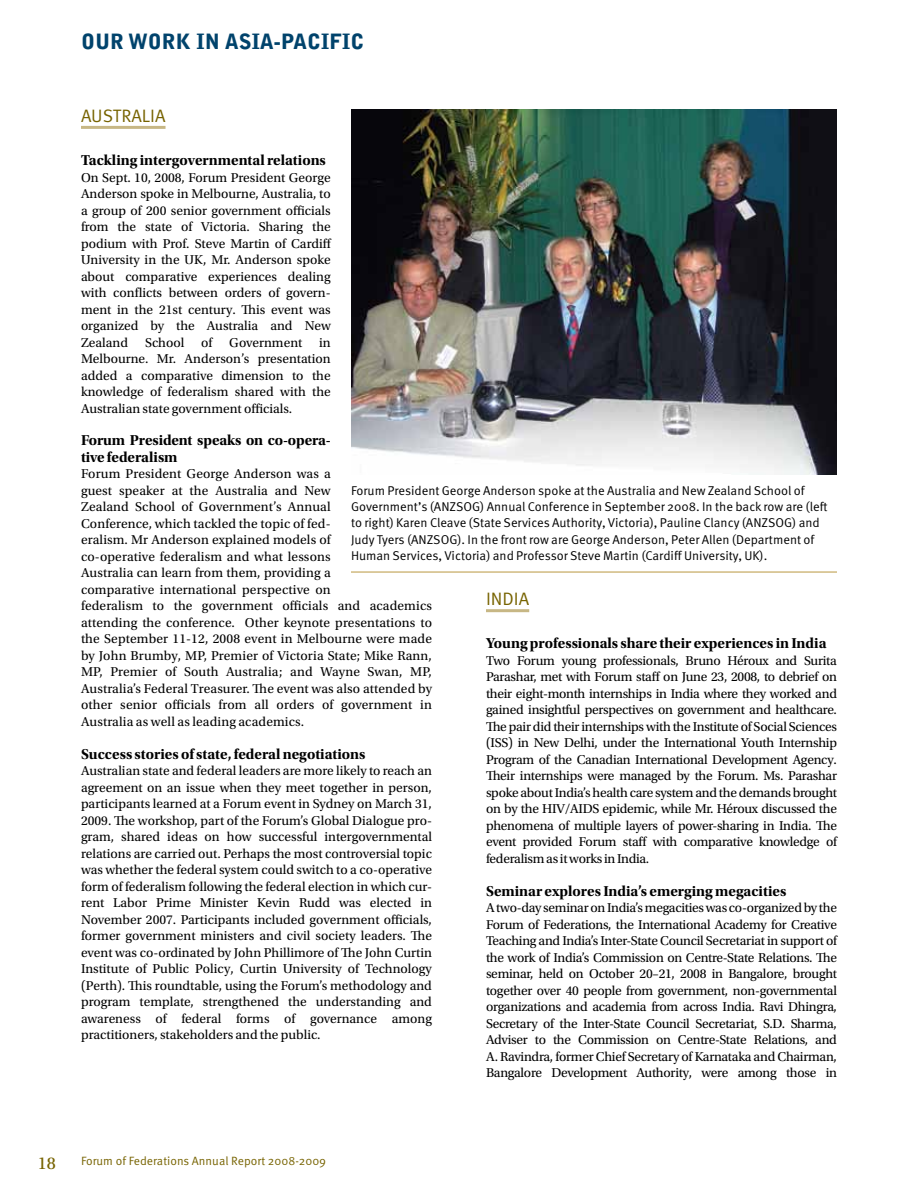
<style>
.page{position:relative;width:918px;height:1188px;background:#fff}
.page>*{position:absolute;margin:0;border:0;box-sizing:border-box;transform-origin:0 0}
.t1{font:900 21px "Bell Gothic Std";color:#00436c}
.t2{font:18px "Meta OT";color:#776300}
.t3{font:18px "Utopia Std";color:#776300}
.t4{font:15px/16.5px "Utopia Std Bold Subh";color:#000}
.t5{font:13.5px/16.5px "Utopia Std";letter-spacing:.01em;color:#000;text-align:justify}
.t6{font:12.75px/16.5px "Meta OT";color:#000}
.t7{font:12px "Meta OT";color:#776300}
</style>
<div class="page">
<hr style="left:81px;top:126px;width:85px;height:3px;background:#c7b785">
<hr style="left:486px;top:609px;width:43px;height:3px;background:#c7b785">
<img style="left:351px;top:110px;width:486px;height:364px">
<hr style="left:351px;top:571px;width:486px;height:2px;background:#d0ba7f">
<h1 class="t1" style="left:81px;top:30px;width:214px">O UR WORK IN ASIA-PAC</h1>
<h1 class="t1" style="left:321px;top:30px;width:41px">IFIC</h1>
<h2 class="t2" style="left:81px;top:105px;width:32px">Austral</h2>
<h2 class="t2" style="left:150px;top:105px;width:16px">ia</h2>
<p class="t4" style="left:81px;top:152px;width:246px">Tackling intergovernmental relations</p>
<p class="t5" style="left:81px;top:169px;width:252px">On Sept. 10, 2008, Forum President George Anderson spoke in Melbourne, Australia, to a group of 200 senior government officials from the state of Victoria. Sharing the podium with Prof. Steve Martin of Cardiff University in the UK, Mr. Anderson spoke about comparative experiences dealing with conflicts between orders of govern&shy;ment in the 21st century. This event was organized by the Australia and New Zealand School of Government in Melbourne. Mr. Anderson’s presentation added a comparative dimension to the knowledge of federalism shared with the Australian state government officials.</p>
<p class="t4" style="left:81px;top:432px;width:251px">Forum President speaks on co-opera&shy;tive federalism</p>
<p class="t5" style="left:81px;top:466px;width:353px;text-align:left">Forum President George Anderson was a<br>guest speaker at the Australia and New<br>Zealand School of Government’s Annual<br>Conference, which tackled the topic of fed-<br>eralism. Mr Anderson explained models of<br>co-operative federalism and what lessons<br>Australia can learn from them, providing a<br>comparative international perspective on<br>federalism to the government officials and academics attending the conference. Other keynote presentations to the September 11-12, 2008 event in Melbourne were made by John Brumby, MP, Premier of Victoria State; Mike Rann, MP, Premier of South Australia; and Wayne Swan, MP, Australia’s Federal Treasurer. The event was also attended by other senior officials from all orders of government in Australia as well as leading academics.</p>
<p class="t4" style="left:81px;top:746px;width:286px">Success stories of state, federal negotiations</p>
<p class="t5" style="left:81px;top:763px;width:353px">Australian state and federal leaders are more likely to reach an agreement on an issue when they meet together in person, participants learned at a Forum event in Sydney on March 31, 2009. The workshop, part of the Forum’s Global Dialogue pro&shy;gram, shared ideas on how successful intergovernmental relations are carried out. Perhaps the most controversial topic was whether the federal system could switch to a co-operative form of federalism following the federal election in which cur&shy;rent Labor Prime Minister Kevin Rudd was elected in November 2007. Participants included government officials, former government ministers and civil society leaders. The event was co-ordinated by John Phillimore of The John Curtin Institute of Public Policy, Curtin University of Technology (Perth). This roundtable, using the Forum’s methodology and program template, strengthened the understanding and awareness of federal forms of governance among practitioners, stakeholders and the public.</p>
<p class="t6" style="left:351px;top:482px;width:478px">Forum President George Anderson spoke at the Australia and New Zealand School of Government’s (ANZSOG) Annual Conference in September 2008. I n the back row are (left to right) Karen Cleave (State Services Authority, Victoria), Pauline Clancy (ANZSOG) and Judy Tyers (ANZSOG). I n the front row are George Anderson, Peter Allen (Department of<br>H uman Services, Victoria) and Professor Steve Martin (Cardiff U niversity, U K).</p>
<h2 class="t2" style="left:486px;top:588px;width:44px">India</h2>
<p class="t4" style="left:486px;top:635px;width:342px">Young professionals share their experiences in India</p>
<p class="t5" style="left:486px;top:652px;width:353px">Two Forum young professionals, Bruno Héroux and Surita Parashar, met with Forum staff on June 23, 2008, to debrief on their eight-month internships in India where they worked and gained insightful perspectives on government and healthcare.<br>The pair did their internships with the Institute of Social Sciences (ISS) in New Delhi, under the International Youth Internship Program of the Canadian International Development Agency.<br>Their internships were managed by the Forum. Ms. Parashar spoke about India’s health care system and the demands brought on by the HIV/AIDS epidemic, while Mr. Héroux discussed the phenomena of multiple layers of power-sharing in India. The event provided Forum staff with comparative knowledge of federalism as it works in India.</p>
<p class="t4" style="left:486px;top:883px;width:302px">Seminar explores India’s emerging megacities</p>
<p class="t5" style="left:486px;top:900px;width:353px">A two-day seminar on India’s megacities was co-organized by the Forum of Federations, the International Academy for Creative Teaching and India’s Inter-State Council Secretariat in support of the work of India’s Commission on Centre-State Relations. The seminar, held on October 20–21, 2008 in Bangalore, brought together over 40 people from government, non-governmental organizations and academia from across India. Ravi Dhingra, Secretary of the Inter-State Council Secretariat, S.D. Sharma, Adviser to the Commission on Centre-State Relations, and A. Ravindra, former Chief Secretary of Karnataka and Chairman, Bangalore Development Authority, were among those in</p>
<h2 class="t3" style="left:38px;top:1153px;width:19px">18</h2>
<p class="t7" style="left:81px;top:1153px;width:247px">Forum of Federations Annual Report 2008-2009</p>
</div>
